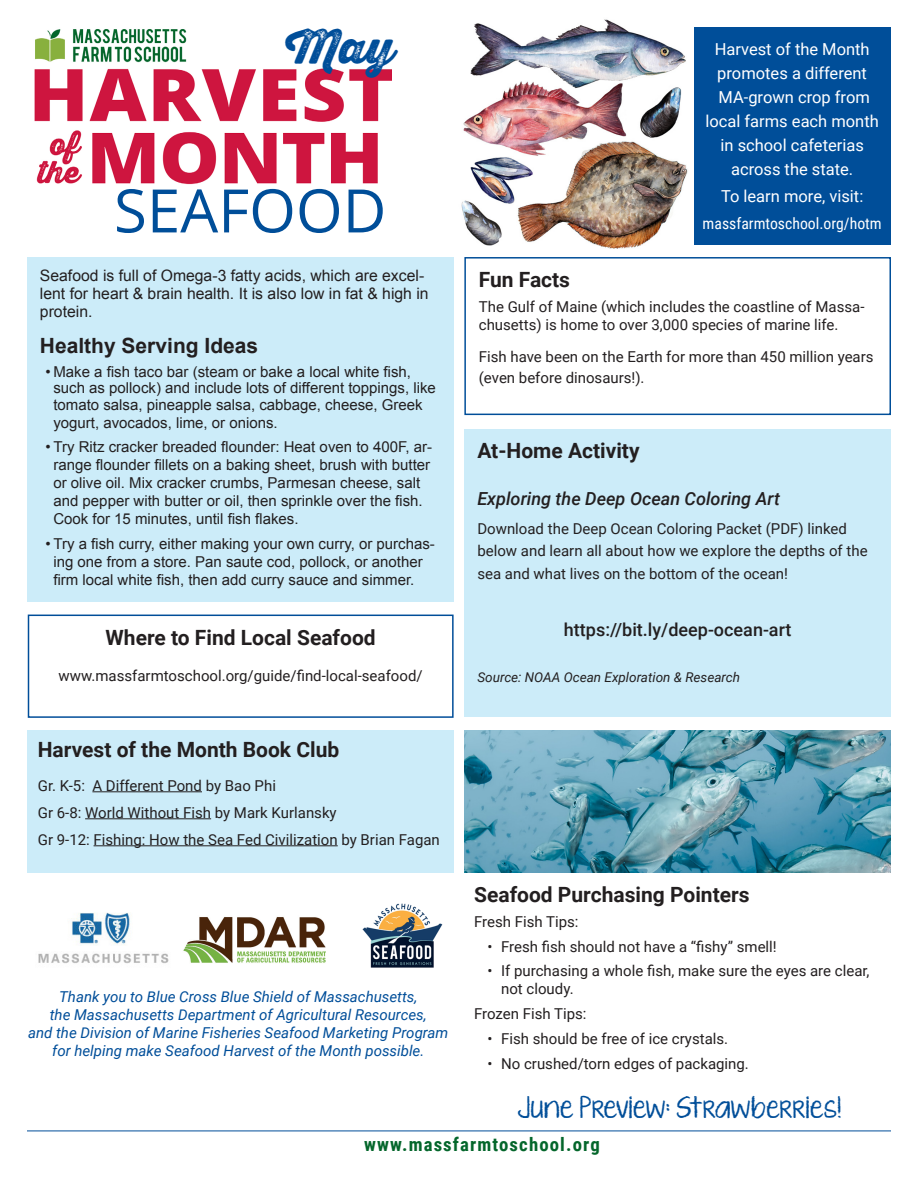
<style>
.page{position:relative;width:918px;height:1188px;background:#fff}
.page>*{position:absolute;margin:0;border:0;box-sizing:border-box;transform-origin:0 0}
.t1{font:60px "Open Sans";color:#004e99}
.t2{font:45px "Thirsty Rough Blk Two";color:#004e99}
.t3{font:22.5px "KG Ten Thousand Reasons";color:#004e99}
.bulleted_text{font:700 21px "Roboto";color:#231f20}
.centered_2-line_bold{font:700 21px "Roboto";color:#231f20}
.bold_heading{font:700 21px "Arial";color:#231f20}
.centered_text{font:700 21px "Roboto";color:#231f20}
.t4{font:700 18.75px "Roboto Condensed";letter-spacing:.06em;color:#04662b}
.t5{font:italic 500 18px "Roboto";color:#231f20}
.t6{font:500 18px "Roboto";color:#231f20}
.italic_callout{font:16.5px/24px "Roboto";color:#fff;text-align:center}
.bulleted_text-2{font:15.75px/18px "Arial";color:#231f20}
.italic_callout-2{font:15.75px "Roboto Condensed";color:#fff}
.bulleted_text-3{font:15px/22.5px "Roboto";color:#231f20}
.t7{font:15px/18px "Arial";color:#231f20}
.italic_callout-3{font:italic 15px/18px "Roboto";color:#004e99;text-align:center}
.centered_2-line_bold-2{font:15px "Roboto";color:#231f20}
.text{font:15px "Roboto";color:#231f20}
.t8{font:italic 13.5px "Roboto";color:#231f20}
</style>
<div class="page">
<div style="left:27px;top:257px;width:427px;height:345px;background:#ccecf9"></div>
<div style="left:464px;top:430px;width:427px;height:287px;background:#ccecf9"></div>
<div style="left:28px;top:615px;width:426px;height:103px;border:2px solid #004e99"></div>
<div style="left:27px;top:730px;width:427px;height:143px;background:#ccecf9"></div>
<hr style="left:92px;top:791px;width:110px;height:1px;background:#231f20">
<hr style="left:85px;top:818px;width:126px;height:1px;background:#231f20">
<hr style="left:94px;top:845px;width:244px;height:1px;background:#231f20">
<div style="left:464px;top:257px;width:427px;height:158px;border:2px solid #004e99"></div>
<hr style="left:27px;top:1131px;width:864px;height:1px;background:#004e99">
<img style="left:34px;top:29px;width:358px;height:156px">
<div style="left:694px;top:27px;width:196px;height:217px;background:#004e99"></div>
<img style="left:464px;top:730px;width:427px;height:143px">
<img style="left:38px;top:912px;width:131px;height:52px">
<img style="left:183px;top:917px;width:143px;height:46px">
<img style="left:362px;top:903px;width:81px;height:65px">
<img style="left:461px;top:19px;width:227px;height:230px">
<p class="t2" style="left:286px;top:12px;width:110px">May</p>
<p class="t1" style="left:114px;top:170px;width:274px">SEAFOOD</p>
<p class="bulleted_text-2" style="left:40px;top:267px;width:390px">Seafood is full of Omega-3 fatty acids, which are excel&shy;lent for heart &amp; brain health. It is also low in fat &amp; high in protein.</p>
<p class="bold_heading" style="left:40px;top:332px;width:220px">Healthy Serving Ideas</p>
<p class="t7" style="left:53px;top:363px;width:384px;line-height:16.5px;text-indent:-8px">• Make a fish taco bar (steam or bake a local white fish, such as pollock) and include lots of different toppings, like tomato salsa, pineapple salsa, cabbage, cheese, Greek</p>
<p class="t7" style="left:53px;top:414px;width:226px">yogurt, avocados, lime, or onions.</p>
<p class="t7" style="left:53px;top:438px;width:380px;text-indent:-8px">• Try Ritz cracker breaded flounder: Heat oven to 400F, ar&shy;range flounder fillets on a baking sheet, brush with butter or olive oil. Mix cracker crumbs, Parmesan cheese, salt and pepper with butter or oil, then sprinkle over the fish.<br>Cook for 15 minutes, until fish flakes.</p>
<p class="t7" style="left:53px;top:535px;width:383px;text-indent:-8px">• Try a fish curry, either making your own curry, or purchas&shy;ing one from a store. Pan saute cod, pollock, or another firm local white fish, then add curry sauce and simmer.</p>
<p class="centered_2-line_bold" style="left:106px;top:623px;width:272px">Where to Find Local Seafood</p>
<p class="centered_2-line_bold-2" style="left:59px;top:665px;width:366px">www.massfarmtoschool.org/guide/find-local-seafood/</p>
<p class="bulleted_text" style="left:38px;top:735px;width:303px">Harvest of the Month Book Club</p>
<p class="bulleted_text-3" style="left:38px;top:771px;width:404px;line-height:27px">Gr. K-5: A Different Pond by Bao Phi<br>Gr 6-8: World Without Fish by Mark Kurlansky<br>Gr 9-12: Fishing: How the Sea Fed Civilization by Brian Fagan</p>
<p class="italic_callout-3" style="left:28px;top:987px;width:422px">Thank you to Blue Cross Blue Shield of Massachusetts,<br>the Massachusetts Department of Agricultural Resources,<br>and the Division of Marine Fisheries Seafood Marketing Program for helping make Seafood Harvest of the Month possible.</p>
<p class="italic_callout" style="left:705px;top:36px;width:175px">Harvest of the Month promotes a different<br>MA-grown crop from local farms each month in school cafeterias across the state.</p>
<p class="italic_callout" style="left:721px;top:183px;width:144px">To learn more, visit:</p>
<p class="italic_callout-2" style="left:703px;top:212px;width:181px">massfarmtoschool.org/hotm</p>
<p class="centered_text" style="left:479px;top:265px;width:93px">Fun Facts</p>
<p class="bulleted_text-3" style="left:479px;top:297px;width:387px;line-height:18px">The Gulf of Maine (which includes the coastline of Massa&shy;chusetts) is home to over 3,000 species of marine life.</p>
<p class="bulleted_text-3" style="left:479px;top:345px;width:396px;line-height:21.6px">Fish have been on the Earth for more than 450 million years (even before dinosaurs!).</p>
<p class="bulleted_text" style="left:477px;top:436px;width:164px">At-Home Activity</p>
<p class="t5" style="left:477px;top:486px;width:304px">Exploring the Deep Ocean Coloring Art</p>
<p class="bulleted_text-3" style="left:477px;top:517px;width:392px">Download the Deep Ocean Coloring Packet (PDF) linked below and learn all about how we explore the depths of the sea and what lives on the bottom of the ocean!</p>
<p class="t6" style="left:564px;top:617px;width:229px">https://bit.ly/deep-ocean-art</p>
<p class="t8" style="left:477px;top:667px;width:264px">Source: NOAA Ocean Exploration &amp; Research</p>
<p class="bulleted_text" style="left:474px;top:880px;width:277px">Seafood Purchasing Pointers</p>
<p class="text" style="left:474px;top:911px;width:106px">Fresh Fish Tips:</p>
<p class="bulleted_text-3" style="left:488px;top:934px;width:291px">• Fresh fish should not have a “fishy” smell!</p>
<p class="bulleted_text-3" style="left:501px;top:961px;width:370px;line-height:18px;text-indent:-14px">• If purchasing a whole fish, make sure the eyes are clear, not cloudy.</p>
<p class="text" style="left:474px;top:1003px;width:114px">Frozen Fish Tips:</p>
<p class="bulleted_text-3" style="left:488px;top:1027px;width:242px">• Fish should be free of ice crystals.</p>
<p class="bulleted_text-3" style="left:488px;top:1051px;width:263px">• No crushed/torn edges of packaging.</p>
<p class="t3" style="left:518px;top:1090px;width:325px">June Preview: Strawberries!</p>
<p class="t4" style="left:364px;top:1131px;width:237px">www.massfarmtoschool.org</p>
</div>
